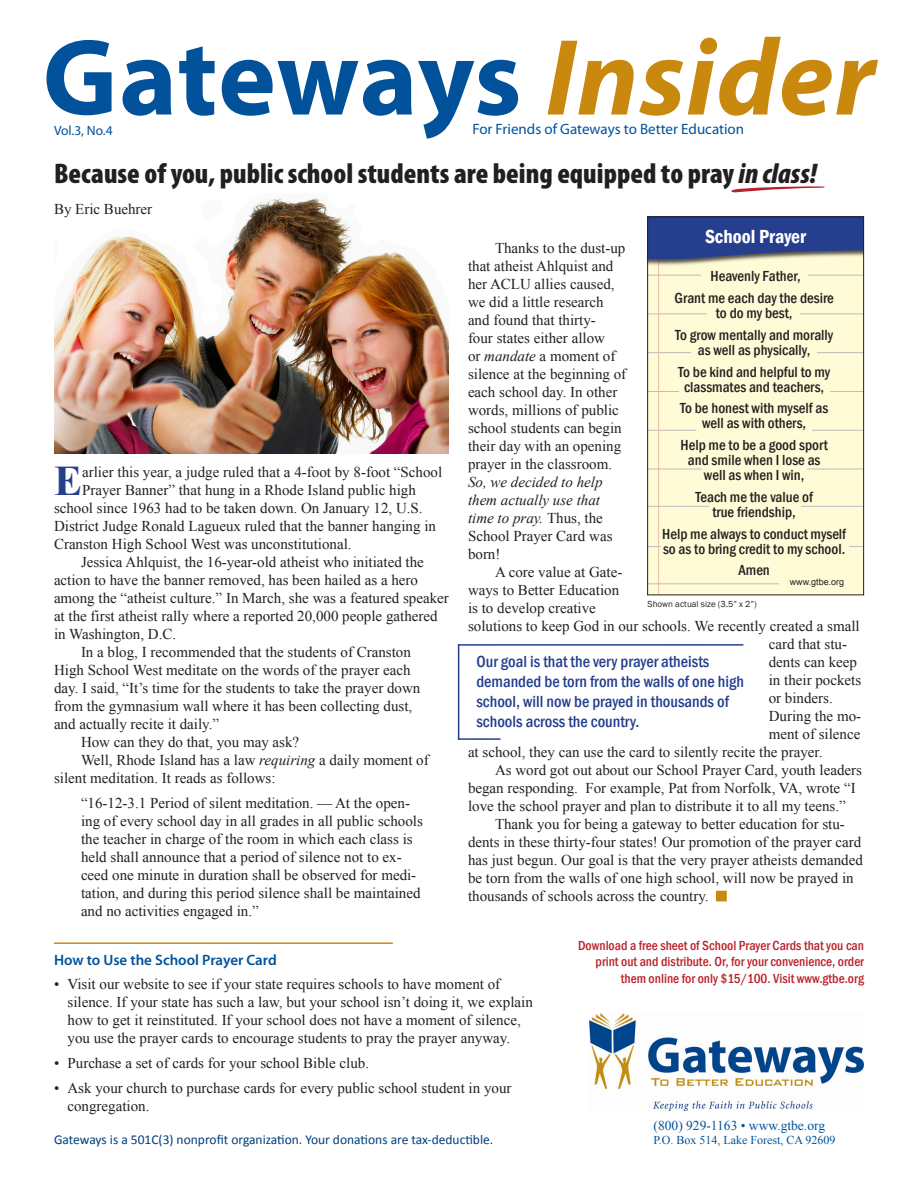
<style>
.page{position:relative;width:918px;height:1188px;background:#fff}
.page>*{position:absolute;margin:0;border:0;box-sizing:border-box;transform-origin:0 0}
.t1{font:700 109.5px "Myriad Pro";letter-spacing:.005em;color:#01529a}
.t2{font:700 42.15px "Times New Roman";color:#253f8e}
.t3{font:900 condensed 28.5px "Myriad Pro";color:#231f20}
.t4{font:600 condensed 19.5px "Franklin Gothic";color:#fff}
.t5{font:500 condensed 16.5px/19.8px "Franklin Gothic";color:#253f8e}
.t6{font:15px/18px "Times New Roman";color:#231f20}
.t7{font:500 condensed 15px/21.8px "Franklin Gothic";color:#231f20;text-align:center}
.t8{font:15px "Myriad Pro";color:#01529a}
.t9{font:600 15px "Myriad Pro";color:#01529a}
.t10{font:500 condensed 13.5px/16.2px "Franklin Gothic";color:#ba222a;text-align:right}
.t11{font:13.5px "Calibri";color:#013d7d}
.t12{font:13.5px "Times New Roman";color:#01529a}
.t13{font:13.5px "Myriad Pro";color:#01529a}
.t14{font:12px "Times New Roman";color:#01529a}
.t15{font:9px "Franklin Gothic";color:#231f20}
.t16{font:9px "Arial";color:#231f20}
.s1{font-style:italic;color:#c8890e}
.s2{font-style:italic}
</style>
<div class="page">
<img style="left:54px;top:198px;width:395px;height:256px">
<hr style="left:54px;top:942px;width:339px;height:2px;background:#c8890e">
<img style="left:590px;top:1013px;width:274px;height:98px">
<div style="left:717px;top:892px;width:9px;height:9px;background:#c8890e"></div>
<div style="left:716px;top:891px;width:11px;height:10px;border:2px solid #c8890e"></div>
<svg style="left:731px;top:186px;width:94px;height:7px"></svg>
<div style="left:648px;top:246px;width:216px;height:349px;background:#fffbd6"></div>
<hr style="left:648px;top:275px;width:216px;height:1px;background:#bcbdc0">
<hr style="left:648px;top:314px;width:216px;height:1px;background:#bcbdc0">
<hr style="left:648px;top:352px;width:216px;height:1px;background:#bcbdc0">
<hr style="left:648px;top:391px;width:216px;height:1px;background:#bcbdc0">
<hr style="left:648px;top:430px;width:216px;height:1px;background:#bcbdc0">
<hr style="left:648px;top:469px;width:216px;height:1px;background:#bcbdc0">
<hr style="left:648px;top:506px;width:216px;height:1px;background:#bcbdc0">
<hr style="left:648px;top:546px;width:216px;height:1px;background:#bcbdc0">
<hr style="left:648px;top:583px;width:216px;height:1px;background:#bcbdc0">
<hr style="left:658px;top:249px;width:1px;height:346px;background:#f0baa6">
<div style="left:702px;top:466px;width:104px;height:7px;background:#fffbd6"></div>
<div style="left:709px;top:503px;width:91px;height:7px;background:#fffbd6"></div>
<div style="left:779px;top:580px;width:84px;height:7px;background:#fffbd6"></div>
<div style="left:648px;top:217px;width:216px;height:50px;background:#231f20;opacity:.77"></div>
<svg style="left:649px;top:219px;width:213px;height:44px;background:#425691"></svg>
<div style="left:702px;top:272px;width:106px;height:7px;background:#fffbd6"></div>
<div style="left:707px;top:310px;width:93px;height:7px;background:#fffbd6"></div>
<div style="left:691px;top:348px;width:126px;height:7px;background:#fffbd6"></div>
<div style="left:661px;top:544px;width:188px;height:7px;background:#fffbd6"></div>
<div style="left:679px;top:388px;width:150px;height:7px;background:#fffbd6"></div>
<div style="left:696px;top:426px;width:116px;height:7px;background:#fffbd6"></div>
<div style="left:647px;top:217px;width:217px;height:378px;border:1px solid #231f20"></div>
<hr style="left:458px;top:644px;width:1px;height:96px;background:#253f8e">
<hr style="left:458px;top:644px;width:285px;height:2px;background:#253f8e">
<hr style="left:458px;top:738px;width:43px;height:2px;background:#253f8e">
<p class="t1" style="left:43px;top:6px;width:834px">Gateways <span class="s1">Insider</span></p>
<p class="t8" style="left:472px;top:120px;width:273px">For Friends of Gateways to Better Education</p>
<p class="t13" style="left:54px;top:122px;width:60px">Vol.3, No.4</p>
<p class="t3" style="left:54px;top:155px;width:764px">Because of you, public school students are being equipped to pray <span class="s2">in class!</span></p>
<p class="t6" style="left:54px;top:199px;width:100px">By Eric Buehrer</p>
<p class="t4" style="left:705px;top:224px;width:103px">School Prayer</p>
<p class="t7" style="left:675px;top:265px;width:161px">Heavenly Father,<br>Grant me each day the desire</p>
<p class="t7" style="left:675px;top:302px;width:160px">to do my best,<br>To grow mentally and morally</p>
<p class="t7" style="left:678px;top:339px;width:154px">as well as physically,<br>To be kind and helpful to my</p>
<p class="t7" style="left:680px;top:376px;width:150px;text-align:left">classmates and teachers,<br>To be honest with myself as</p>
<p class="t7" style="left:681px;top:412px;width:149px">well as with others,<br>Help me to be a good sport</p>
<p class="t7" style="left:688px;top:453px;width:134px;line-height:15px">and smile when I lose as well as when I win,</p>
<p class="t7" style="left:695px;top:489px;width:119px;line-height:15px">Teach me the value of true friendship,</p>
<p class="t7" style="left:662px;top:526px;width:185px;line-height:15px;text-align:left">Help me always to conduct myself so as to bring credit to my school.</p>
<p class="t7" style="left:738px;top:559px;width:33px">Amen</p>
<p class="t6" style="left:468px;top:239px;width:160px;text-indent:27px">Thanks to the dust-up that atheist Ahlquist and her ACLU allies caused, we did a little research and found that thirty-<br>four states either allow<br>or <span class="s2">mandate</span> a moment of silence at the beginning of each school day. In other words, millions of public school students can begin their day with an opening prayer in the classroom.<br><span class="s2">So, we decided to help them actually use that time to pray.</span> Thus, the<br>School Prayer Card was born!</p>
<p class="t6" style="left:495px;top:563px;width:129px">A core value at Gate-</p>
<p class="t6" style="left:468px;top:581px;width:153px">ways to Better Education</p>
<p class="t6" style="left:468px;top:599px;width:129px">is to develop creative</p>
<p class="t6" style="left:468px;top:617px;width:393px">solutions to keep God in our schools. We recently created a small</p>
<p class="t6" style="left:769px;top:635px;width:80px">card that stu-</p>
<p class="t6" style="left:769px;top:653px;width:90px">dents can keep</p>
<p class="t6" style="left:769px;top:671px;width:94px">in their pockets</p>
<p class="t6" style="left:769px;top:689px;width:66px">or binders.</p>
<p class="t6" style="left:769px;top:707px;width:94px">During the mo-</p>
<p class="t6" style="left:769px;top:725px;width:93px">ment of silence</p>
<p class="t6" style="left:468px;top:743px;width:356px">at school, they can use the card to silently recite the prayer.</p>
<p class="t6" style="left:468px;top:761px;width:396px;text-indent:27px">As word got out about our School Prayer Card, youth leaders began responding. For example, Pat from Norfolk, VA, wrote “I love the school prayer and plan to distribute it to all my teens.”</p>
<p class="t6" style="left:468px;top:815px;width:396px;text-indent:27px">Thank you for being a gateway to better education for stu&shy;dents in these thirty-four states! Our promotion of the prayer card has just begun. Our goal is that the very prayer atheists demanded be torn from the walls of one high school, will now be prayed in thousands of schools across the country.</p>
<p class="t10" style="left:578px;top:937px;width:287px">Download a free sheet of School Prayer Cards that you can print out and distribute. Or, for your convenience, order them online for only $15/100. Visit www.gtbe.org</p>
<p class="t2" style="left:54px;top:452px;width:30px">E</p>
<p class="t6" style="left:82px;top:463px;width:362px">arlier this year, a judge ruled that a 4-foot by 8-foot “School</p>
<p class="t6" style="left:82px;top:481px;width:335px">Prayer Banner” that hung in a Rhode Island public high</p>
<p class="t6" style="left:54px;top:499px;width:370px">school since 1963 had to be taken down. On January 12, U.S.</p>
<p class="t6" style="left:54px;top:517px;width:384px">District Judge Ronald Lagueux ruled that the banner hanging in</p>
<p class="t6" style="left:54px;top:535px;width:299px">Cranston High School West was unconstitutional.</p>
<p class="t6" style="left:54px;top:553px;width:396px;text-indent:27px">Jessica Ahlquist, the 16-year-old atheist who initiated the action to have the banner removed, has been hailed as a hero among the “atheist culture.” In March, she was a featured speaker at the first atheist rally where a reported 20,000 people gathered in Washington, D.C.</p>
<p class="t6" style="left:54px;top:643px;width:368px;text-indent:27px">In a blog, I recommended that the students of Cranston High School West meditate on the words of the prayer each day. I said, “It’s time for the students to take the prayer down from the gymnasium wall where it has been collecting dust, and actually recite it daily.”</p>
<p class="t6" style="left:81px;top:733px;width:220px">How can they do that, you may ask?</p>
<p class="t6" style="left:54px;top:751px;width:376px;text-indent:27px">Well, Rhode Island has a law <span class="s2">requiring</span> a daily moment of silent meditation. It reads as follows:</p>
<p class="t6" style="left:81px;top:794px;width:343px">“16-12-3.1 Period of silent meditation. — At the open&shy;ing of every school day in all grades in all public schools the teacher in charge of the room in which each class is held shall announce that a period of silence not to ex&shy;ceed one minute in duration shall be observed for medi&shy;tation, and during this period silence shall be maintained and no activities engaged in.”</p>
<p class="t16" style="left:790px;top:576px;width:56px">www.gtbe.org</p>
<p class="t15" style="left:648px;top:598px;width:111px">Shown actual size (3.5” x 2”)</p>
<p class="t5" style="left:476px;top:652px;width:269px">Our goal is that the very prayer atheists demanded be torn from the walls of one high school, will now be prayed in thousands of schools across the country.</p>
<p class="t9" style="left:54px;top:950px;width:224px">How to Use the School Prayer Card</p>
<p class="t6" style="left:68px;top:975px;width:467px">Visit our website to see if your state requires schools to have moment of silence. If your state has such a law, but your school isn’t doing it, we explain how to get it reinstituted. If your school does not have a moment of silence, you use the prayer cards to encourage students to pray the prayer anyway.</p>
<p class="t6" style="left:68px;top:1054px;width:303px">Purchase a set of cards for your school Bible club.</p>
<p class="t6" style="left:68px;top:1079px;width:446px">Ask your church to purchase cards for every public school student in your congregation.</p>
<p class="t6" style="left:54px;top:975px;width:7px">•</p>
<p class="t6" style="left:54px;top:1050px;width:7px;line-height:24.8px">• •</p>
<p class="t11" style="left:54px;top:1131px;width:441px">Gateways is a 501C(3) nonprofit organization. Your donations are tax-deductible.</p>
<p class="t12" style="left:654px;top:1116px;width:173px">(800) 929-1163 • www.gtbe.org</p>
<p class="t14" style="left:654px;top:1132px;width:184px">P.O. Box 514, Lake Forest, CA 92609</p>
</div>
